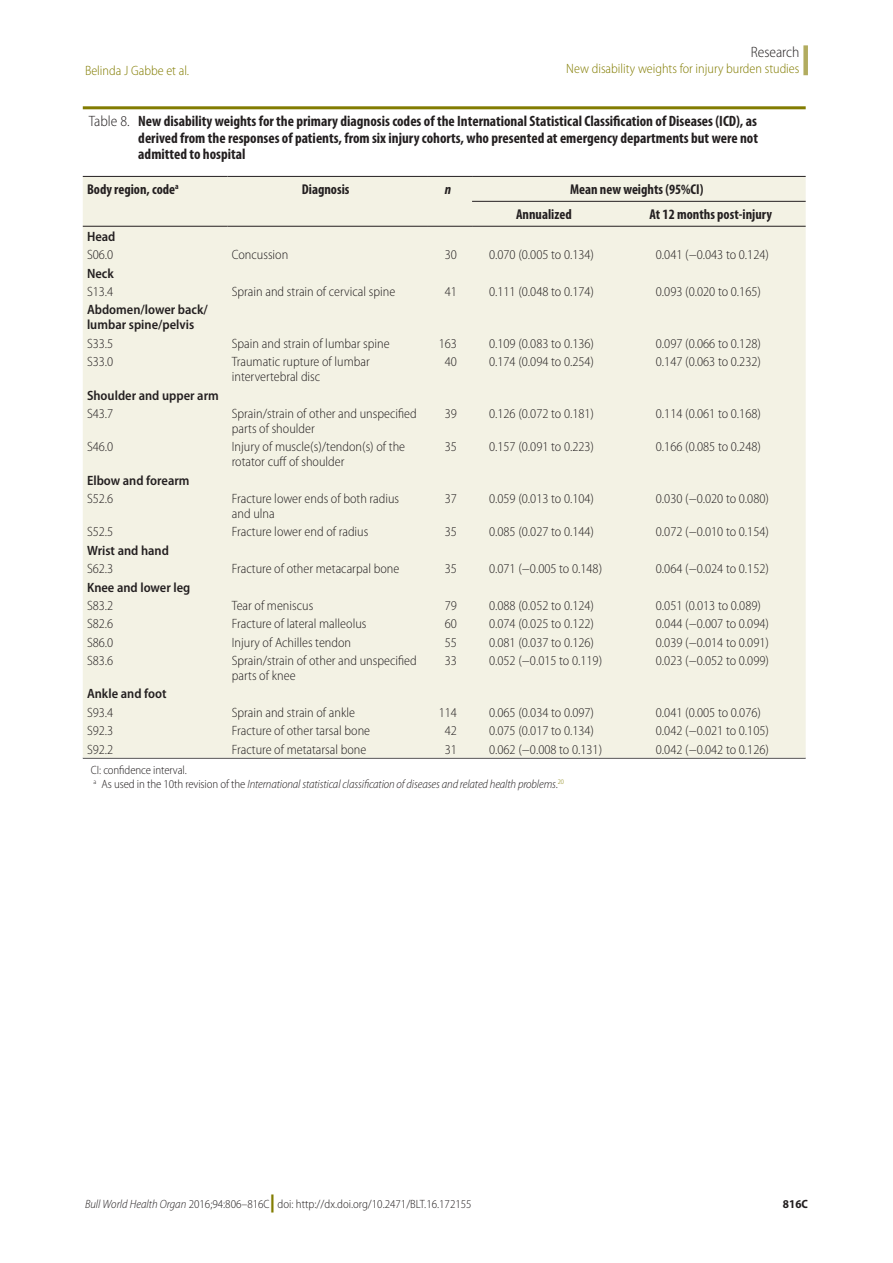
<style>
.page{position:relative;width:893px;height:1263px;background:#fff}
.page>*{position:absolute;margin:0;border:0;box-sizing:border-box;transform-origin:0 0}
.Tbl_Title{font:700 condensed 15px/16.5px "Myriad Pro";color:#231f20;text-align:justify}
.Section_Title{font:300 semi-condensed 15px "Myriad Pro";color:#231f20}
.Tbl_Col_Hd{font:700 condensed 14.25px "Myriad Pro";color:#231f20}
.Tbl_Col_Hd-2{font:italic 700 condensed 14.25px "Myriad Pro";color:#231f20}
.Tbl_Body{font:300 semi-condensed 13.5px/15px "Myriad Pro";color:#231f20}
.Tbl_Body-2{font:600 semi-condensed 13.5px/15px "Myriad Pro";color:#231f20}
.RH_Outside{font:300 semi-condensed 13.5px "Myriad Pro";color:#827c00}
.RH_Inside{font:300 semi-condensed 13.5px "Myriad Pro";color:#827c00}
.Tbl_FN{font:italic 300 semi-condensed 12px "Myriad Pro";letter-spacing:-.01em;color:#231f20}
.Tbl_FN1_no_indent{font:300 semi-condensed 12px "Myriad Pro";color:#231f20}
.t1{font:700 semi-condensed 12px "Myriad Pro";color:#231f20}
.s1{font-weight:300;font-stretch:semi-condensed}
.s2{font-style:normal}
.s3{font-style:italic}
.s4{font-weight:900;font-stretch:normal;font-size:18px;color:#827c00}
</style>
<div class="page">
<div style="left:803px;top:45px;width:5px;height:30px;background:#b2ac5f"></div>
<hr style="left:83px;top:106px;width:723px;height:3px;background:#827c00">
<hr style="left:83px;top:758px;width:723px;height:1px;background:#231f20">
<div style="left:83px;top:177px;width:723px;height:581px;background:#f3f2e4"></div>
<hr style="left:472px;top:226px;width:148px;height:1px;background:#231f20">
<hr style="left:620px;top:226px;width:186px;height:1px;background:#231f20">
<hr style="left:83px;top:176px;width:145px;height:1px;background:#231f20">
<hr style="left:83px;top:226px;width:145px;height:1px;background:#231f20">
<hr style="left:228px;top:176px;width:200px;height:1px;background:#231f20">
<hr style="left:228px;top:226px;width:200px;height:1px;background:#231f20">
<hr style="left:428px;top:176px;width:44px;height:1px;background:#231f20">
<hr style="left:428px;top:226px;width:44px;height:1px;background:#231f20">
<hr style="left:472px;top:176px;width:148px;height:1px;background:#231f20">
<hr style="left:620px;top:176px;width:186px;height:1px;background:#231f20">
<hr style="left:472px;top:201px;width:148px;height:1px;background:#231f20">
<hr style="left:620px;top:201px;width:186px;height:1px;background:#231f20">
<p class="Section_Title" style="left:751px;top:44px;width:50px">Research</p>
<p class="RH_Inside" style="left:85px;top:63px;width:106px">Belinda J Gabbe et al.</p>
<p class="RH_Outside" style="left:566px;top:61px;width:235px">New disability weights for injury burden studies</p>
<p class="Tbl_Title" style="left:138px;top:113px;width:621px;text-indent:-50px"><span class="s1">Table 8.</span> New disability weights for the primary diagnosis codes of the International Statistical Classification of Diseases (ICD), as derived from the responses of patients, from six injury cohorts, who presented at emergency departments but were not admitted to hospital</p>
<p class="Tbl_Col_Hd" style="left:87px;top:181px;width:93px">Body region, code<sup>a</sup></p>
<p class="Tbl_Col_Hd" style="left:302px;top:181px;width:49px">Diagnosis</p>
<p class="Tbl_Col_Hd-2" style="left:445px;top:181px;width:8px">n</p>
<p class="Tbl_Col_Hd" style="left:570px;top:181px;width:135px">Mean new weights (95%CI)</p>
<p class="Tbl_Col_Hd" style="left:516px;top:206px;width:57px">Annualized</p>
<p class="Tbl_Col_Hd" style="left:649px;top:206px;width:124px">At 12 months post-injury</p>
<p class="Tbl_Body-2" style="left:87px;top:229px;width:30px">Head</p>
<p class="Tbl_Body" style="left:87px;top:248px;width:28px">S06.0</p>
<p class="Tbl_Body" style="left:232px;top:248px;width:58px">Concussion</p>
<p class="Tbl_Body" style="left:445px;top:248px;width:14px">30</p>
<p class="Tbl_Body" style="left:489px;top:248px;width:107px">0.070 (0.005 to 0.134)</p>
<p class="Tbl_Body" style="left:656px;top:248px;width:115px">0.041 (−0.043 to 0.124)</p>
<p class="Tbl_Body-2" style="left:87px;top:266px;width:28px">Neck</p>
<p class="Tbl_Body" style="left:87px;top:284px;width:28px">S13.4</p>
<p class="Tbl_Body" style="left:232px;top:284px;width:165px">Sprain and strain of cervical spine</p>
<p class="Tbl_Body" style="left:445px;top:284px;width:14px">41</p>
<p class="Tbl_Body" style="left:489px;top:284px;width:107px">0.111 (0.048 to 0.174)</p>
<p class="Tbl_Body" style="left:656px;top:284px;width:107px">0.093 (0.020 to 0.165)</p>
<p class="Tbl_Body-2" style="left:87px;top:303px;width:122px">Abdomen/lower back/ lumbar spine/pelvis</p>
<p class="Tbl_Body" style="left:87px;top:336px;width:28px">S33.5</p>
<p class="Tbl_Body" style="left:232px;top:336px;width:159px">Spain and strain of lumbar spine</p>
<p class="Tbl_Body" style="left:439px;top:336px;width:20px">163</p>
<p class="Tbl_Body" style="left:489px;top:336px;width:107px">0.109 (0.083 to 0.136)</p>
<p class="Tbl_Body" style="left:656px;top:336px;width:107px">0.097 (0.066 to 0.128)</p>
<p class="Tbl_Body" style="left:87px;top:354px;width:28px">S33.0</p>
<p class="Tbl_Body" style="left:232px;top:354px;width:139px">Traumatic rupture of lumbar intervertebral disc</p>
<p class="Tbl_Body" style="left:445px;top:354px;width:14px">40</p>
<p class="Tbl_Body" style="left:489px;top:354px;width:107px">0.174 (0.094 to 0.254)</p>
<p class="Tbl_Body" style="left:656px;top:354px;width:107px">0.147 (0.063 to 0.232)</p>
<p class="Tbl_Body-2" style="left:87px;top:388px;width:133px">Shoulder and upper arm</p>
<p class="Tbl_Body" style="left:87px;top:406px;width:28px">S43.7</p>
<p class="Tbl_Body" style="left:232px;top:406px;width:186px">Sprain/strain of other and unspecified parts of shoulder</p>
<p class="Tbl_Body" style="left:445px;top:406px;width:14px">39</p>
<p class="Tbl_Body" style="left:489px;top:406px;width:107px">0.126 (0.072 to 0.181)</p>
<p class="Tbl_Body" style="left:656px;top:406px;width:107px">0.114 (0.061 to 0.168)</p>
<p class="Tbl_Body" style="left:87px;top:439px;width:28px">S46.0</p>
<p class="Tbl_Body" style="left:232px;top:439px;width:175px">Injury of muscle(s)/tendon(s) of the rotator cuff of shoulder</p>
<p class="Tbl_Body" style="left:445px;top:439px;width:14px">35</p>
<p class="Tbl_Body" style="left:489px;top:439px;width:107px">0.157 (0.091 to 0.223)</p>
<p class="Tbl_Body" style="left:656px;top:439px;width:107px">0.166 (0.085 to 0.248)</p>
<p class="Tbl_Body-2" style="left:87px;top:473px;width:104px">Elbow and forearm</p>
<p class="Tbl_Body" style="left:87px;top:491px;width:28px">S52.6</p>
<p class="Tbl_Body" style="left:232px;top:491px;width:169px">Fracture lower ends of both radius and ulna</p>
<p class="Tbl_Body" style="left:445px;top:491px;width:14px">37</p>
<p class="Tbl_Body" style="left:489px;top:491px;width:107px">0.059 (0.013 to 0.104)</p>
<p class="Tbl_Body" style="left:656px;top:491px;width:115px">0.030 (−0.020 to 0.080)</p>
<p class="Tbl_Body" style="left:87px;top:525px;width:28px">S52.5</p>
<p class="Tbl_Body" style="left:232px;top:525px;width:138px">Fracture lower end of radius</p>
<p class="Tbl_Body" style="left:445px;top:525px;width:14px">35</p>
<p class="Tbl_Body" style="left:489px;top:525px;width:107px">0.085 (0.027 to 0.144)</p>
<p class="Tbl_Body" style="left:656px;top:525px;width:115px">0.072 (−0.010 to 0.154)</p>
<p class="Tbl_Body-2" style="left:87px;top:543px;width:83px">Wrist and hand</p>
<p class="Tbl_Body" style="left:87px;top:561px;width:28px">S62.3</p>
<p class="Tbl_Body" style="left:232px;top:561px;width:169px">Fracture of other metacarpal bone</p>
<p class="Tbl_Body" style="left:445px;top:561px;width:14px">35</p>
<p class="Tbl_Body" style="left:489px;top:561px;width:115px">0.071 (−0.005 to 0.148)</p>
<p class="Tbl_Body" style="left:656px;top:561px;width:115px">0.064 (−0.024 to 0.152)</p>
<p class="Tbl_Body-2" style="left:87px;top:580px;width:105px">Knee and lower leg</p>
<p class="Tbl_Body" style="left:87px;top:598px;width:28px">S83.2</p>
<p class="Tbl_Body" style="left:232px;top:598px;width:83px">Tear of meniscus</p>
<p class="Tbl_Body" style="left:445px;top:598px;width:14px">79</p>
<p class="Tbl_Body" style="left:489px;top:598px;width:107px">0.088 (0.052 to 0.124)</p>
<p class="Tbl_Body" style="left:656px;top:598px;width:107px">0.051 (0.013 to 0.089)</p>
<p class="Tbl_Body" style="left:87px;top:616px;width:28px">S82.6</p>
<p class="Tbl_Body" style="left:232px;top:616px;width:136px">Fracture of lateral malleolus</p>
<p class="Tbl_Body" style="left:445px;top:616px;width:14px">60</p>
<p class="Tbl_Body" style="left:489px;top:616px;width:107px">0.074 (0.025 to 0.122)</p>
<p class="Tbl_Body" style="left:656px;top:616px;width:115px">0.044 (−0.007 to 0.094)</p>
<p class="Tbl_Body" style="left:87px;top:635px;width:28px">S86.0</p>
<p class="Tbl_Body" style="left:232px;top:635px;width:121px">Injury of Achilles tendon</p>
<p class="Tbl_Body" style="left:445px;top:635px;width:14px">55</p>
<p class="Tbl_Body" style="left:489px;top:635px;width:107px">0.081 (0.037 to 0.126)</p>
<p class="Tbl_Body" style="left:656px;top:635px;width:115px">0.039 (−0.014 to 0.091)</p>
<p class="Tbl_Body" style="left:87px;top:653px;width:28px">S83.6</p>
<p class="Tbl_Body" style="left:232px;top:653px;width:186px">Sprain/strain of other and unspecified parts of knee</p>
<p class="Tbl_Body" style="left:445px;top:653px;width:14px">33</p>
<p class="Tbl_Body" style="left:489px;top:653px;width:115px">0.052 (−0.015 to 0.119)</p>
<p class="Tbl_Body" style="left:656px;top:653px;width:115px">0.023 (−0.052 to 0.099)</p>
<p class="Tbl_Body-2" style="left:87px;top:687px;width:81px">Ankle and foot</p>
<p class="Tbl_Body" style="left:87px;top:705px;width:28px">S93.4</p>
<p class="Tbl_Body" style="left:232px;top:705px;width:125px">Sprain and strain of ankle</p>
<p class="Tbl_Body" style="left:439px;top:705px;width:20px">114</p>
<p class="Tbl_Body" style="left:489px;top:705px;width:107px">0.065 (0.034 to 0.097)</p>
<p class="Tbl_Body" style="left:656px;top:705px;width:107px">0.041 (0.005 to 0.076)</p>
<p class="Tbl_Body" style="left:87px;top:723px;width:28px">S92.3</p>
<p class="Tbl_Body" style="left:232px;top:723px;width:140px">Fracture of other tarsal bone</p>
<p class="Tbl_Body" style="left:445px;top:723px;width:14px">42</p>
<p class="Tbl_Body" style="left:489px;top:723px;width:107px">0.075 (0.017 to 0.134)</p>
<p class="Tbl_Body" style="left:656px;top:723px;width:115px">0.042 (−0.021 to 0.105)</p>
<p class="Tbl_Body" style="left:87px;top:742px;width:28px">S92.2</p>
<p class="Tbl_Body" style="left:232px;top:742px;width:136px">Fracture of metatarsal bone</p>
<p class="Tbl_Body" style="left:445px;top:742px;width:14px">31</p>
<p class="Tbl_Body" style="left:489px;top:742px;width:115px">0.062 (−0.008 to 0.131)</p>
<p class="Tbl_Body" style="left:656px;top:742px;width:115px">0.042 (−0.042 to 0.126)</p>
<p class="Tbl_FN1_no_indent" style="left:91px;top:763px;width:97px">CI: confidence interval.</p>
<p class="Tbl_FN" style="left:93px;top:778px;width:472px"><sup>a</sup> <span class="s2">As used in the 10th revision of the</span> International statistical classification of diseases and related health problems<span class="s2">.</span><sup>20</sup></p>
<p class="Tbl_FN1_no_indent" style="left:85px;top:1198px;width:388px"><span class="s3">Bull World Health Organ</span> 2016;94:806–816C<span class="s4">|</span> doi: http://dx.doi.org/10.2471/BLT.16.172155</p>
<p class="t1" style="left:783px;top:1197px;width:26px">816C</p>
</div>
